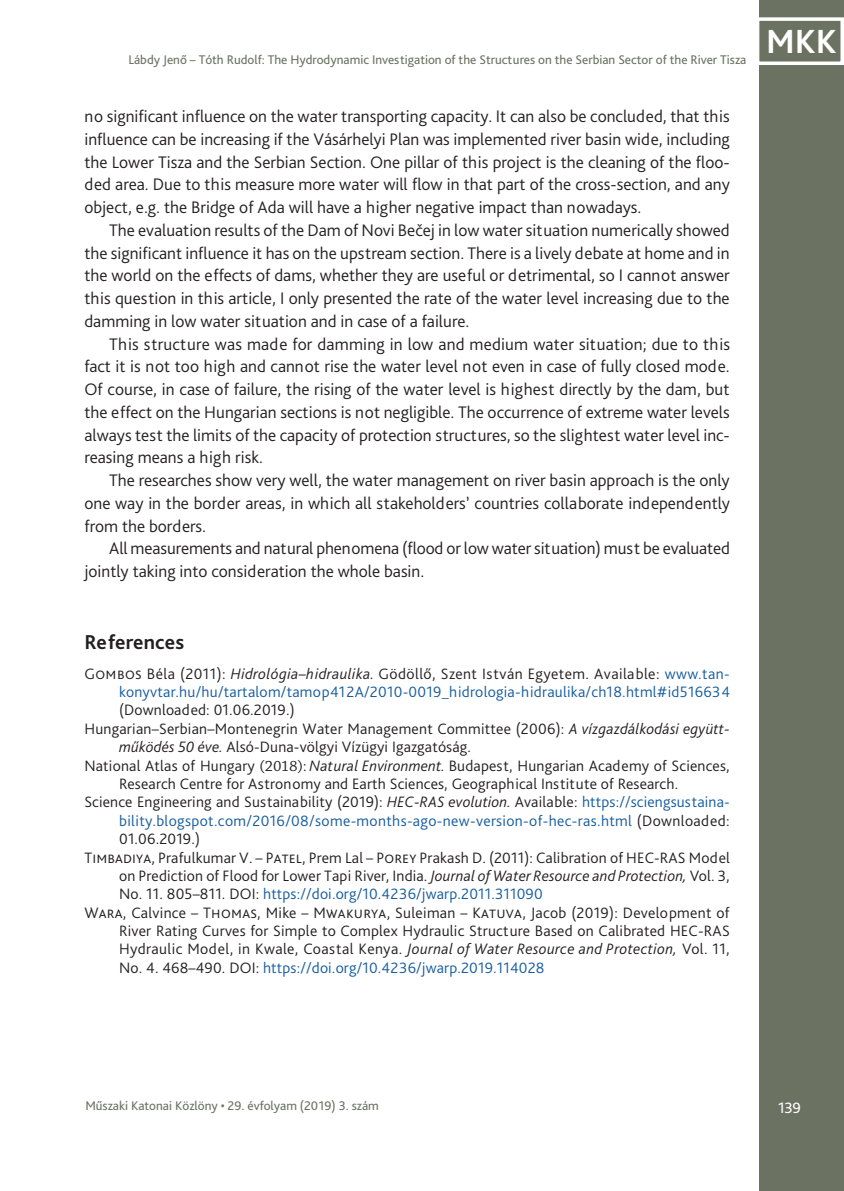
<style>
.page{position:relative;width:844px;height:1191px;background:#fff}
.page>*{position:absolute;margin:0;border:0;box-sizing:border-box;transform-origin:0 0}
.t1{font:700 35px "Bliss Pro";color:#fff}
.IRODALOMJEGYZÉK___cí{font:700 21px "Bliss Pro";letter-spacing:.01em;color:#231f20}
.Szöveg{font:300 17.5px/22.8px "Bliss Pro";color:#231f20;text-align:justify}
.Szöveg_1st___3_mm{font:300 17.5px/22.8px "Bliss Pro";color:#231f20;text-align:justify}
.Irodalomjegyzék{font:300 15.75px/18.4px "Bliss Pro";letter-spacing:.01em;color:#231f20}
.Irodalomjegyzék-2{font:300 15.75px/18.4px "Bliss Pro";letter-spacing:.015em;color:#175d9e;text-align:justify}
.t2{font:15.75px "Bliss Pro";color:#fff}
.t3{font:13.12px "Bliss Pro";color:#6c7261}
.s1{color:#231f20}
.s2{font-style:italic;color:#231f20}
.s3{font-style:italic}
.s4{font-family:"Chaparral Pro";font-weight:400}
.s5{color:#175d9e}
</style>
<div class="page">
<div style="left:759px;top:0;width:84px;height:1191px;background:#6c7261"></div>
<div style="left:755px;top:17px;width:88px;height:48px;border:4px solid #fff"></div>
<p class="t3" style="left:128px;top:51px;width:619px">Lábdy Jenő – Tóth Rudolf: The Hydrodynamic Investigation of the Structures on the Serbian Sector of the River Tisza</p>
<p class="Szöveg_1st___3_mm" style="left:84px;top:104px;width:646px">no significant influence on the water transporting capacity. It can also be concluded, that this influence can be increasing if the Vásárhelyi Plan was implemented river basin wide, including the Lower Tisza and the Serbian Section. One pillar of this project is the cleaning of the floo&shy;ded area. Due to this measure more water will flow in that part of the cross-section, and any object, e.g. the Bridge of Ada will have a higher negative impact than nowadays.</p>
<p class="Szöveg" style="left:84px;top:218px;width:646px;text-indent:25px">The evaluation results of the Dam of Novi Bečej in low water situation numerically showed the significant influence it has on the upstream section. There is a lively debate at home and in the world on the effects of dams, whether they are useful or detrimental, so I cannot answer this question in this article, I only presented the rate of the water level increasing due to the damming in low water situation and in case of a failure.</p>
<p class="Szöveg" style="left:84px;top:332px;width:647px;text-indent:25px">This structure was made for damming in low and medium water situation; due to this fact it is not too high and cannot rise the water level not even in case of fully closed mode.<br>Of course, in case of failure, the rising of the water level is highest directly by the dam, but the effect on the Hungarian sections is not negligible. The occurrence of extreme water levels always test the limits of the capacity of protection structures, so the slightest water level inc&shy;reasing means a high risk.</p>
<p class="Szöveg" style="left:84px;top:468px;width:646px;text-indent:25px">The researches show very well, the water management on river basin approach is the only one way in the border areas, in which all stakeholders’ countries collaborate independently from the borders.</p>
<p class="Szöveg" style="left:84px;top:537px;width:647px;text-indent:25px">All measurements and natural phenomena (flood or low water situation) must be evaluated jointly taking into consideration the whole basin.</p>
<p class="IRODALOMJEGYZÉK___cí" style="left:84px;top:629px;width:101px">References</p>
<p class="Irodalomjegyzék-2" style="left:119px;top:664px;width:612px;text-indent:-35px"><span class="s1">Gombos Béla (2011):</span> <span class="s2">Hidrológia–hidraulika.</span> <span class="s1">Gödöllő, Szent István Egyetem. Available:</span> www.tan&shy;konyvtar.hu/hu/tartalom/tamop412A/2010-0019_hidrologia-hidraulika/ch18.html#id516634 <span class="s1">(Downloaded: 01.06.2019.)</span></p>
<p class="Irodalomjegyzék" style="left:119px;top:719px;width:612px;text-indent:-35px">Hungarian–Serbian–Montenegrin Water Management Committee (2006): <span class="s3">A vízgazdálkodási együtt&shy;működés 50 éve.</span> Alsó-Duna-völgyi Vízügyi Igazgatóság.</p>
<p class="Irodalomjegyzék" style="left:119px;top:756px;width:612px;text-indent:-35px">National Atlas of Hungary <span class="s4">(2018)</span>: <span class="s3">Natural Environment.</span> Budapest, Hungarian Academy of Sciences,<br>Research Centre for Astronomy and Earth Sciences, Geographical Institute of Research.</p>
<p class="Irodalomjegyzék-2" style="left:119px;top:792px;width:612px;text-indent:-35px"><span class="s1">Science Engineering and Sustainability (2019):</span> <span class="s2">HEC-RAS evolution.</span> <span class="s1">Available:</span> https://sciengsustaina&shy;bility.blogspot.com/2016/08/some-months-ago-new-version-of-hec-ras.html <span class="s1">(Downloaded:<br>01.06.2019.)</span></p>
<p class="Irodalomjegyzék" style="left:119px;top:847px;width:612px;text-align:justify;text-indent:-35px">Timbadiya, Prafulkumar V. – Patel, Prem Lal – Porey Prakash D. (2011): Calibration of HEC-RAS Model on Prediction of Flood for Lower Tapi River, India. <span class="s3">Journal of Water Resource and Protection,</span> Vol. 3, No. 11. 805–811. DOI: <span class="s5">https://doi.org/10.4236/jwarp.2011.311090</span></p>
<p class="Irodalomjegyzék" style="left:119px;top:903px;width:612px;text-align:justify;text-indent:-35px">Wara, Calvince – Thomas, Mike – Mwakurya, Suleiman – Katuva, Jacob (2019): Development of River Rating Curves for Simple to Complex Hydraulic Structure Based on Calibrated HEC-RAS Hydraulic Model, in Kwale, Coastal Kenya. <span class="s3">Journal of Water Resource and Protection,</span> Vol. 11, No. 4. 468–490. DOI: <span class="s5">https://doi.org/10.4236/jwarp.2019.114028</span></p>
<h1 class="t1" style="left:765px;top:20px;width:72px">MKK</h1>
<p class="t3" style="left:85px;top:1098px;width:295px">Műszaki Katonai Közlöny • 29. évfolyam (2019) 3. szám</p>
<p class="t2" style="left:777px;top:1098px;width:24px">139</p>
</div>
